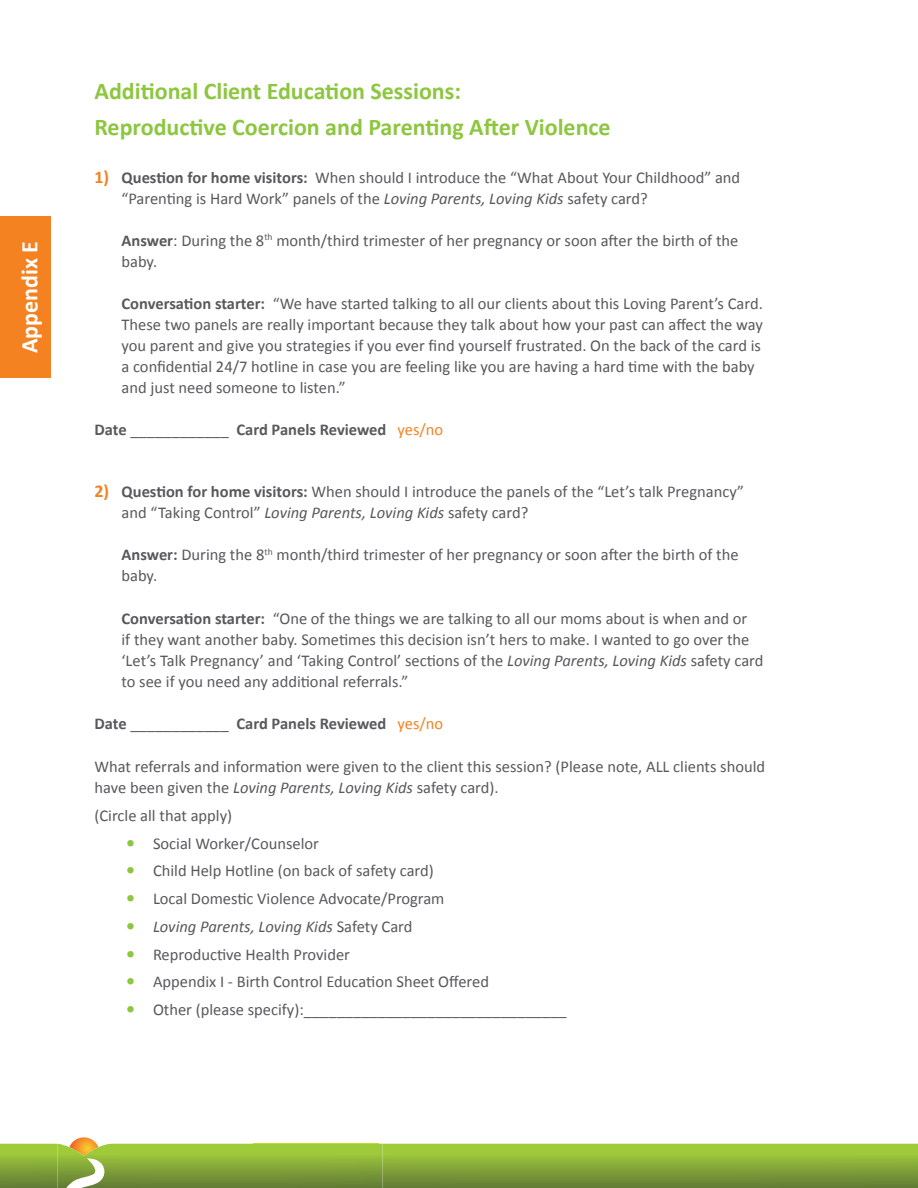
<style>
.page{position:relative;width:918px;height:1188px;background:#fff}
.page>*{position:absolute;margin:0;border:0;box-sizing:border-box;transform-origin:0 0}
.t1{font:700 24px/35.5px "Calibri";color:#8dc63f}
.t2{font:700 24px "Calibri";color:#fff}
.t3{font:16.5px/21px "Calibri";color:#58595b}
.t4{font:700 16.5px "Calibri";color:#58595b}
.t5{font:italic 16.5px "Calibri";color:#58595b}
.s1{font-weight:700;font-size:18px;color:#f58220}
.s2{font-weight:700}
.s3{font-style:italic}
.s4{font-weight:400}
.s5{font-weight:400;color:#f58220}
.s6{font-weight:700;font-size:18px;color:#8dc63f}
.s7{font-weight:700;font-style:normal;font-size:18px;color:#8dc63f}
.s8{font-style:normal}
</style>
<div class="page">
<img style="left:104px;top:1144px;width:814px;height:44px">
<div style="left:253px;top:1144px;width:125px;height:44px;background:linear-gradient(to bottom,#aad83c,#657e35)"></div>
<img style="left:104px;top:1144px;width:149px;height:3px">
<img style="left:253px;top:1144px;width:125px;height:1px">
<svg style="left:0;top:1144px;width:104px;height:44px;background:#97b24c"></svg>
<div style="left:0;top:216px;width:51px;height:162px;background:#f58220"></div>
<h1 class="t2" style="left:15px;top:353px;width:114px;rotate:-90deg">Appendix E</h1>
<h1 class="t1" style="left:94px;top:72px;width:518px">Additional Client Education Sessions:<br>Reproductive Coercion and Parenting After Violence</h1>
<p class="t3" style="left:122px;top:166px;width:620px;text-indent:-27px"><span class="s1">1)</span> <span class="s2">Question for home visitors:</span> When should I introduce the “What About Your Childhood” and “Parenting is Hard Work” panels of the <span class="s3">Loving Parents, Loving Kids</span> safety card?</p>
<p class="t3" style="left:121px;top:229px;width:618px"><span class="s2">Answer</span>: During the 8<sup>th</sup> month/third trimester of her pregnancy or soon after the birth of the baby.</p>
<p class="t3" style="left:121px;top:292px;width:643px"><span class="s2">Conversation starter:</span> “We have started talking to all our clients about this Loving Parent’s Card.<br>These two panels are really important because they talk about how your past can affect the way you parent and give you strategies if you ever find yourself frustrated. On the back of the card is a confidential 24/7 hotline in case you are feeling like you are having a hard time with the baby and just need someone to listen.”</p>
<p class="t4" style="left:95px;top:419px;width:350px">Date <span class="s4">____________</span> Card Panels Reviewed <span class="s5">yes/no</span></p>
<p class="t3" style="left:122px;top:481px;width:624px;text-indent:-27px"><span class="s1">2)</span> <span class="s2">Question for home visitors:</span> When should I introduce the panels of the “Let’s talk Pregnancy” and “Taking Control” <span class="s3">Loving Parents, Loving Kids</span> safety card?</p>
<p class="t3" style="left:122px;top:544px;width:619px"><span class="s2">Answer:</span> During the 8<sup>th</sup> month/third trimester of her pregnancy or soon after the birth of the baby.</p>
<p class="t3" style="left:122px;top:607px;width:643px"><span class="s2">Conversation starter:</span> “One of the things we are talking to all our moms about is when and or<br>if they want another baby. Sometimes this decision isn’t hers to make. I wanted to go over the ‘Let’s Talk Pregnancy’ and ‘Taking Control’ sections of the <span class="s3">Loving Parents, Loving Kids</span> safety card to see if you need any additional referrals.”</p>
<p class="t4" style="left:95px;top:713px;width:350px">Date <span class="s4">____________</span> Card Panels Reviewed <span class="s5">yes/no</span></p>
<p class="t3" style="left:95px;top:755px;width:672px">What referrals and information were given to the client this session? (Please note, ALL clients should have been given the <span class="s3">Loving Parents, Loving Kids</span> safety card).</p>
<p class="t3" style="left:95px;top:804px;width:139px">(Circle all that apply)</p>
<p class="t3" style="left:126px;top:832px;width:194px"><span class="s6">•</span> Social Worker/Counselor</p>
<p class="t3" style="left:126px;top:860px;width:309px"><span class="s6">•</span> Child Help Hotline (on back of safety card)</p>
<p class="t3" style="left:126px;top:887px;width:320px"><span class="s6">•</span> Local Domestic Violence Advocate/Program</p>
<p class="t5" style="left:126px;top:916px;width:288px"><span class="s7">•</span> Loving Parents, Loving Kids <span class="s8">Safety Card</span></p>
<p class="t3" style="left:126px;top:943px;width:226px"><span class="s6">•</span> Reproductive Health Provider</p>
<p class="t3" style="left:126px;top:971px;width:365px"><span class="s6">•</span> Appendix I - Birth Control Education Sheet Offered</p>
<p class="t3" style="left:126px;top:998px;width:442px"><span class="s6">•</span> Other (please specify):________________________________</p>
</div>
